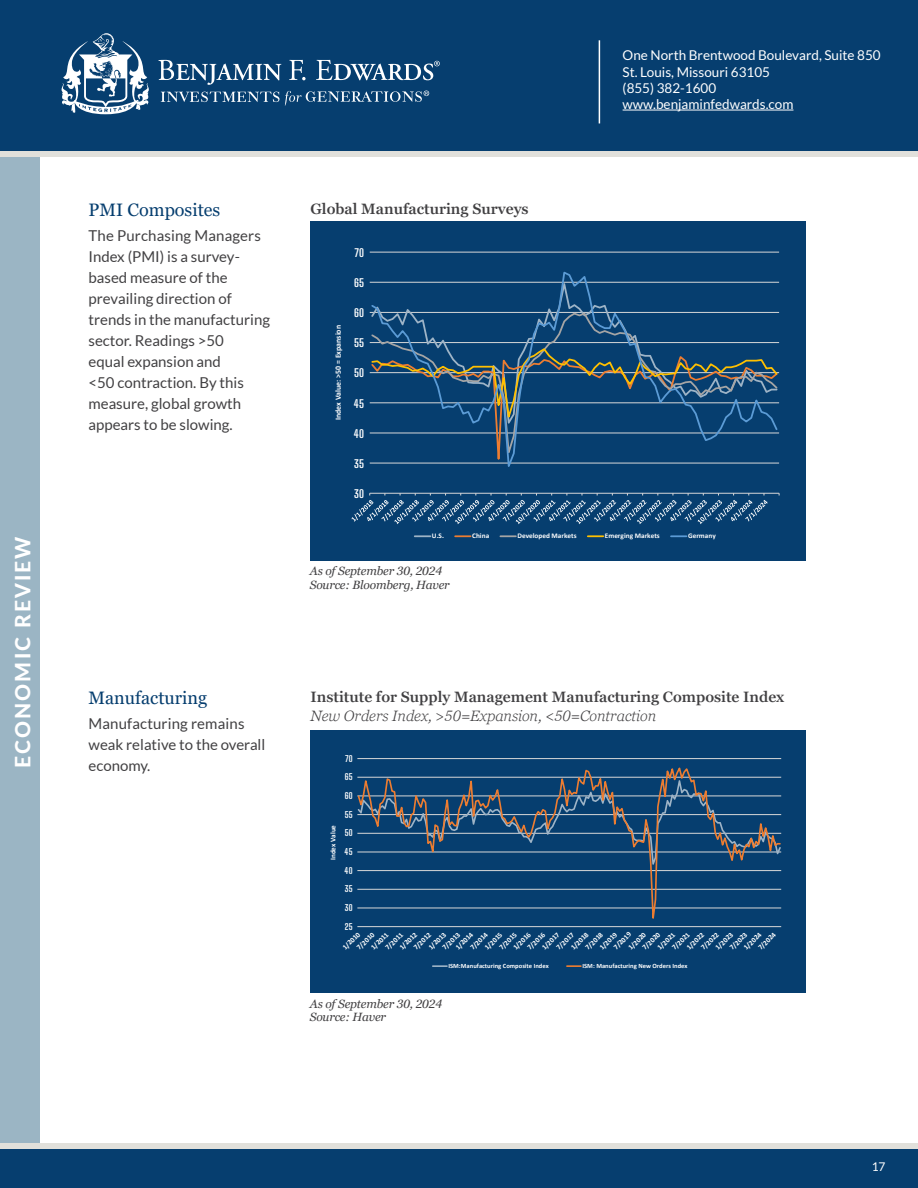
<style>
.page{position:relative;width:918px;height:1188px;background:#fff}
.page>*{position:absolute;margin:0;border:0;box-sizing:border-box;transform-origin:0 0}
.t1{font:800 21px "Lato";letter-spacing:.1em;color:#fff}
.t2{font:18px "Georgia Pro";color:#063e6f}
.t3{font:15px/21px "Lato";color:#414042}
.t4{font:600 15px "Georgia Pro";color:#414042}
.t5{font:italic 300 15px "Georgia Pro";color:#414042}
.t6{font:13.5px/16.2px "Lato";color:#fff}
.t7{font:italic 12px/13.5px "Georgia Pro";letter-spacing:-.015em;color:#414042}
.t8{font:12px "Lato";color:#fff}
.t9{font:700 11.1px "Big Shoulders Display";color:#fff}
.t10{font:700 8.7px "Big Shoulders Display";color:#fff}
.t11{font:700 8.1px "Calibri";color:#fff}
.t12{font:700 7.35px "Calibri";color:#fff}
.t13{font:700 7.05px "Calibri";color:#fff}
.t14{font:700 6.45px "Calibri";color:#fff}
</style>
<div class="page">
<div style="left:0;top:155px;width:40px;height:995px;background:#9bb5c4"></div>
<div style="left:0;top:0;width:918px;height:151px;background:#063e6f"></div>
<hr style="left:623px;top:110px;width:170px;height:1px;background:#fff">
<hr style="left:599px;top:40px;width:1px;height:83px;background:#fff">
<div style="left:0;top:1148px;width:918px;height:40px;background:#063e6f"></div>
<div style="left:0;top:1144px;width:918px;height:5px;background:#e1e0db"></div>
<div style="left:0;top:151px;width:918px;height:5px;background:#e1e0db"></div>
<svg style="left:62px;top:33px;width:87px;height:81px"></svg>
<svg style="left:161px;top:92px;width:118px;height:10px"></svg>
<svg style="left:158px;top:60px;width:123px;height:25px"></svg>
<svg style="left:289px;top:60px;width:17px;height:20px"></svg>
<svg style="left:316px;top:60px;width:124px;height:20px"></svg>
<svg style="left:285px;top:91px;width:144px;height:15px"></svg>
<div style="left:311px;top:222px;width:495px;height:339px;background:#063e6f"></div>
<hr style="left:370px;top:252px;width:409px;height:1px;background:#d9d9d9">
<hr style="left:370px;top:493px;width:409px;height:1px;background:#d9d9d9">
<svg style="left:370px;top:271px;width:409px;height:196px"></svg>
<svg style="left:352px;top:493px;width:416px;height:31px"></svg>
<svg style="left:414px;top:535px;width:17px;height:2px"></svg>
<svg style="left:455px;top:535px;width:16px;height:2px"></svg>
<svg style="left:500px;top:535px;width:16px;height:2px"></svg>
<svg style="left:588px;top:535px;width:15px;height:2px"></svg>
<svg style="left:671px;top:535px;width:15px;height:2px"></svg>
<div style="left:311px;top:730px;width:495px;height:263px;background:#063e6f"></div>
<hr style="left:357px;top:758px;width:424px;height:1px;background:#d9d9d9">
<svg style="left:357px;top:767px;width:425px;height:160px"></svg>
<svg style="left:432px;top:965px;width:16px;height:2px"></svg>
<svg style="left:567px;top:965px;width:14px;height:2px"></svg>
<h1 class="t1" style="left:7px;top:768px;width:233px;rotate:-90deg">ECONOMIC REVIEW</h1>
<p class="t2" style="left:89px;top:199px;width:133px">PMI Composites</p>
<p class="t3" style="left:89px;top:225px;width:183px">The Purchasing Managers<br>Index (PMI) is a survey&shy;based measure of the prevailing direction of trends in the manufacturing sector. Readings &gt;50<br>equal expansion and<br>&lt;50 contraction. By this measure, global growth appears to be slowing.</p>
<p class="t4" style="left:310px;top:200px;width:220px">Global Manufacturing Surveys</p>
<p class="t9" style="left:355px;top:245px;width:11px">70</p>
<p class="t9" style="left:354px;top:275px;width:12px">65</p>
<p class="t11" style="left:332px;top:420px;width:97px;rotate:-90deg">Index Value: &gt;50 = Expansion</p>
<p class="t9" style="left:354px;top:305px;width:11px">60</p>
<p class="t9" style="left:354px;top:335px;width:12px">55</p>
<p class="t9" style="left:354px;top:366px;width:12px">50</p>
<p class="t9" style="left:354px;top:396px;width:12px">45</p>
<p class="t9" style="left:354px;top:426px;width:12px">40</p>
<p class="t9" style="left:354px;top:456px;width:11px">35</p>
<p class="t9" style="left:354px;top:486px;width:11px">30</p>
<p class="t6" style="left:623px;top:47px;width:260px">One North Brentwood Boulevard, Suite 850<br>St. Louis, Missouri 63105<br>(855) 382-1600 www.benjaminfedwards.com</p>
<p class="t13" style="left:432px;top:531px;width:14px">U.S.</p>
<p class="t13" style="left:472px;top:531px;width:19px">China</p>
<p class="t13" style="left:518px;top:531px;width:61px">Developed Markets</p>
<p class="t13" style="left:605px;top:531px;width:56px">Emerging Markets</p>
<p class="t13" style="left:688px;top:531px;width:29px">Germany</p>
<p class="t7" style="left:310px;top:565px;width:141px">As of September 30, 2024<br>Source: Bloomberg, Haver</p>
<p class="t2" style="left:89px;top:687px;width:120px">Manufacturing</p>
<p class="t3" style="left:89px;top:713px;width:178px">Manufacturing remains weak relative to the overall economy.</p>
<p class="t4" style="left:310px;top:688px;width:475px">Institute for Supply Management Manufacturing Composite Index</p>
<p class="t5" style="left:310px;top:707px;width:347px">New Orders Index, &gt;50=Expansion, &lt;50=Contraction</p>
<p class="t10" style="left:345px;top:752px;width:9px">70</p>
<p class="t10" style="left:345px;top:771px;width:9px">65</p>
<p class="t10" style="left:345px;top:790px;width:9px">60</p>
<p class="t12" style="left:328px;top:860px;width:37px;rotate:-90deg">Index Value</p>
<p class="t10" style="left:345px;top:808px;width:9px">55</p>
<p class="t10" style="left:345px;top:827px;width:9px">50</p>
<p class="t10" style="left:345px;top:846px;width:9px">45</p>
<p class="t10" style="left:345px;top:864px;width:9px">40</p>
<p class="t10" style="left:345px;top:883px;width:9px">35</p>
<p class="t10" style="left:345px;top:902px;width:9px">30</p>
<p class="t10" style="left:345px;top:920px;width:9px">25</p>
<p class="t12" style="left:611px;top:945px;width:23px;rotate:-45deg">7/2019</p>
<p class="t12" style="left:340px;top:945px;width:23px;rotate:-45deg">1/2010</p>
<p class="t12" style="left:453px;top:945px;width:23px;rotate:-45deg">1/2014</p>
<p class="t12" style="left:397px;top:945px;width:23px;rotate:-45deg">1/2012</p>
<p class="t12" style="left:426px;top:945px;width:23px;rotate:-45deg">1/2013</p>
<p class="t12" style="left:354px;top:945px;width:23px;rotate:-45deg">7/2010</p>
<p class="t12" style="left:741px;top:945px;width:23px;rotate:-45deg">1/2024</p>
<p class="t12" style="left:756px;top:945px;width:23px;rotate:-45deg">7/2024</p>
<p class="t12" style="left:468px;top:945px;width:23px;rotate:-45deg">7/2014</p>
<p class="t12" style="left:511px;top:945px;width:23px;rotate:-45deg">1/2016</p>
<p class="t12" style="left:525px;top:945px;width:23px;rotate:-45deg">7/2016</p>
<p class="t12" style="left:568px;top:945px;width:23px;rotate:-45deg">1/2018</p>
<p class="t12" style="left:583px;top:945px;width:23px;rotate:-45deg">7/2018</p>
<p class="t12" style="left:626px;top:945px;width:23px;rotate:-45deg">1/2020</p>
<p class="t12" style="left:640px;top:945px;width:23px;rotate:-45deg">7/2020</p>
<p class="t12" style="left:368px;top:945px;width:23px;rotate:-45deg">1/2011</p>
<p class="t12" style="left:597px;top:945px;width:23px;rotate:-45deg">1/2019</p>
<p class="t12" style="left:411px;top:945px;width:23px;rotate:-45deg">7/2012</p>
<p class="t12" style="left:684px;top:945px;width:23px;rotate:-45deg">1/2022</p>
<p class="t12" style="left:699px;top:945px;width:23px;rotate:-45deg">7/2022</p>
<p class="t12" style="left:440px;top:945px;width:23px;rotate:-45deg">7/2013</p>
<p class="t12" style="left:713px;top:945px;width:23px;rotate:-45deg">1/2023</p>
<p class="t12" style="left:727px;top:945px;width:23px;rotate:-45deg">7/2023</p>
<p class="t12" style="left:539px;top:945px;width:23px;rotate:-45deg">1/2017</p>
<p class="t12" style="left:554px;top:945px;width:23px;rotate:-45deg">7/2017</p>
<p class="t12" style="left:655px;top:945px;width:23px;rotate:-45deg">1/2021</p>
<p class="t12" style="left:670px;top:945px;width:23px;rotate:-45deg">7/2021</p>
<p class="t12" style="left:383px;top:945px;width:23px;rotate:-45deg">7/2011</p>
<p class="t12" style="left:482px;top:945px;width:23px;rotate:-45deg">1/2015</p>
<p class="t12" style="left:497px;top:945px;width:23px;rotate:-45deg">7/2015</p>
<p class="t14" style="left:448px;top:961px;width:102px">ISM:Manufacturing Composite Index</p>
<p class="t14" style="left:582px;top:961px;width:107px">ISM: Manufacturing New Orders Index</p>
<p class="t7" style="left:310px;top:997px;width:134px">As of September 30, 2024<br>Source: Haver</p>
<p class="t8" style="left:872px;top:1160px;width:15px">17</p>
</div>
